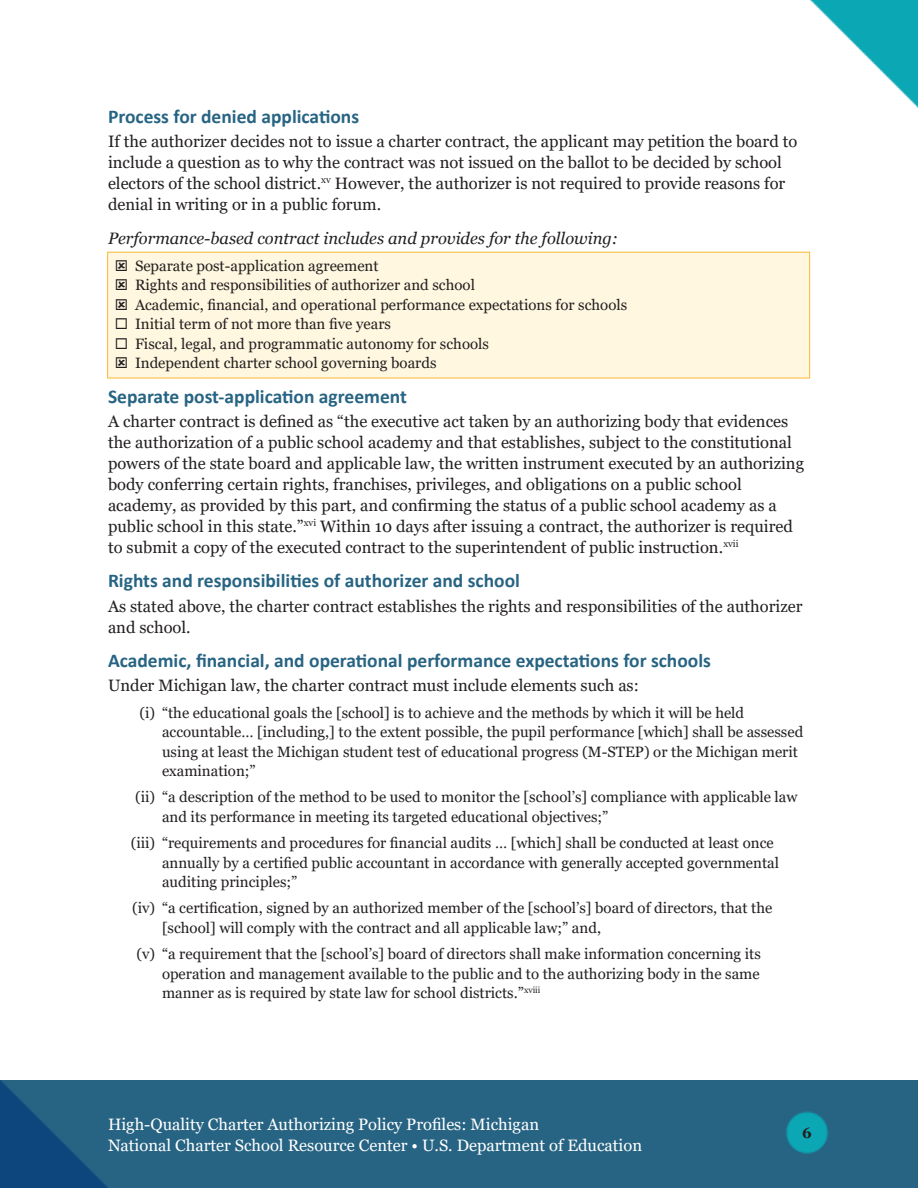
<style>
.page{position:relative;width:918px;height:1188px;background:#fff}
.page>*{position:absolute;margin:0;border:0;box-sizing:border-box;transform-origin:0 0}
.Heading_3a{font:700 19.5px "Calibri";color:#276483}
.Paragraph_Body{font:16.5px/21px "Georgia";color:#231f20}
.t1{font:16.5px/21px "Georgia";color:#fff}
.Paragraph_Body-2{font:italic 16.5px "Georgia";color:#231f20}
.t2{font:15px/19.5px "Georgia";color:#231f20}
.t3{font:700 15px "Georgia";color:#231f20}
</style>
<div class="page">
<img style="left:0;top:1080px;width:918px;height:108px">
<img style="left:810px;top:0;width:108px;height:108px">
<div style="left:107px;top:252px;width:703px;height:126px;background:#fff7e0;border:1px solid #feb736"></div>
<p class="Heading_3a" style="left:108px;top:102px;width:253px">Process for denied applications</p>
<p class="Paragraph_Body" style="left:108px;top:131px;width:691px">If the authorizer decides not to issue a charter contract, the applicant may petition the board to include a question as to why the contract was not issued on the ballot to be decided by school electors of the school district.<sup>xv</sup> However, the authorizer is not required to provide reasons for denial in writing or in a public forum.</p>
<p class="Paragraph_Body-2" style="left:108px;top:228px;width:512px">Performance-based contract includes and provides for the following:</p>
<p class="t2" style="left:135px;top:256px;width:245px">Separate post-application agreement</p>
<p class="t2" style="left:135px;top:276px;width:341px">Rights and responsibilities of authorizer and school</p>
<p class="t2" style="left:135px;top:295px;width:494px">Academic, financial, and operational performance expectations for schools</p>
<p class="t2" style="left:135px;top:315px;width:257px">Initial term of not more than five years</p>
<p class="t2" style="left:135px;top:334px;width:355px">Fiscal, legal, and programmatic autonomy for schools</p>
<p class="t2" style="left:135px;top:354px;width:303px">Independent charter school governing boards</p>
<p class="Heading_3a" style="left:108px;top:382px;width:300px">Separate post-application agreement</p>
<p class="Paragraph_Body" style="left:108px;top:411px;width:698px">A charter contract is defined as “the executive act taken by an authorizing body that evidences the authorization of a public school academy and that establishes, subject to the constitutional powers of the state board and applicable law, the written instrument executed by an authorizing body conferring certain rights, franchises, privileges, and obligations on a public school academy, as provided by this part, and confirming the status of a public school academy as a public school in this state.”<sup>xvi</sup> Within 10 days after issuing a contract, the authorizer is required to submit a copy of the executed contract to the superintendent of public instruction.<sup>xvii</sup></p>
<p class="Heading_3a" style="left:108px;top:567px;width:414px">Rights and responsibilities of authorizer and school</p>
<p class="Paragraph_Body" style="left:108px;top:596px;width:696px">As stated above, the charter contract establishes the rights and responsibilities of the authorizer and school.</p>
<p class="Heading_3a" style="left:108px;top:647px;width:605px">Academic, financial, and operational performance expectations for schools</p>
<p class="Paragraph_Body" style="left:108px;top:675px;width:532px">Under Michigan law, the charter contract must include elements such as:</p>
<p class="t2" style="left:162px;top:703px;width:643px;text-indent:-22px">(i) “the educational goals the [school] is to achieve and the methods by which it will be held accountable… [including,] to the extent possible, the pupil performance [which] shall be assessed using at least the Michigan student test of educational progress (M-STEP) or the Michigan merit examination;”</p>
<p class="t2" style="left:162px;top:788px;width:637px;text-indent:-27px">(ii) “a description of the method to be used to monitor the [school’s] compliance with applicable law and its performance in meeting its targeted educational objectives;”</p>
<p class="t2" style="left:162px;top:833px;width:619px;text-indent:-31px">(iii) “requirements and procedures for financial audits … [which] shall be conducted at least once annually by a certified public accountant in accordance with generally accepted governmental auditing principles;”</p>
<p class="t2" style="left:162px;top:899px;width:612px;text-indent:-30px">(iv) “a certification, signed by an authorized member of the [school’s] board of directors, that the [school] will comply with the contract and all applicable law;” and,</p>
<p class="t2" style="left:162px;top:944px;width:600px;text-align:justify;text-indent:-25px">(v) “a requirement that the [school’s] board of directors shall make information concerning its operation and management available to the public and to the authorizing body in the same manner as is required by state law for school districts.”<sup>xviii</sup></p>
<p class="t1" style="left:108px;top:1114px;width:536px">High-Quality Charter Authorizing Policy Profiles: Michigan<br>National Charter School Resource Center • U.S. Department of Education</p>
<p class="t3" style="left:802px;top:1123px;width:11px">6</p>
</div>
